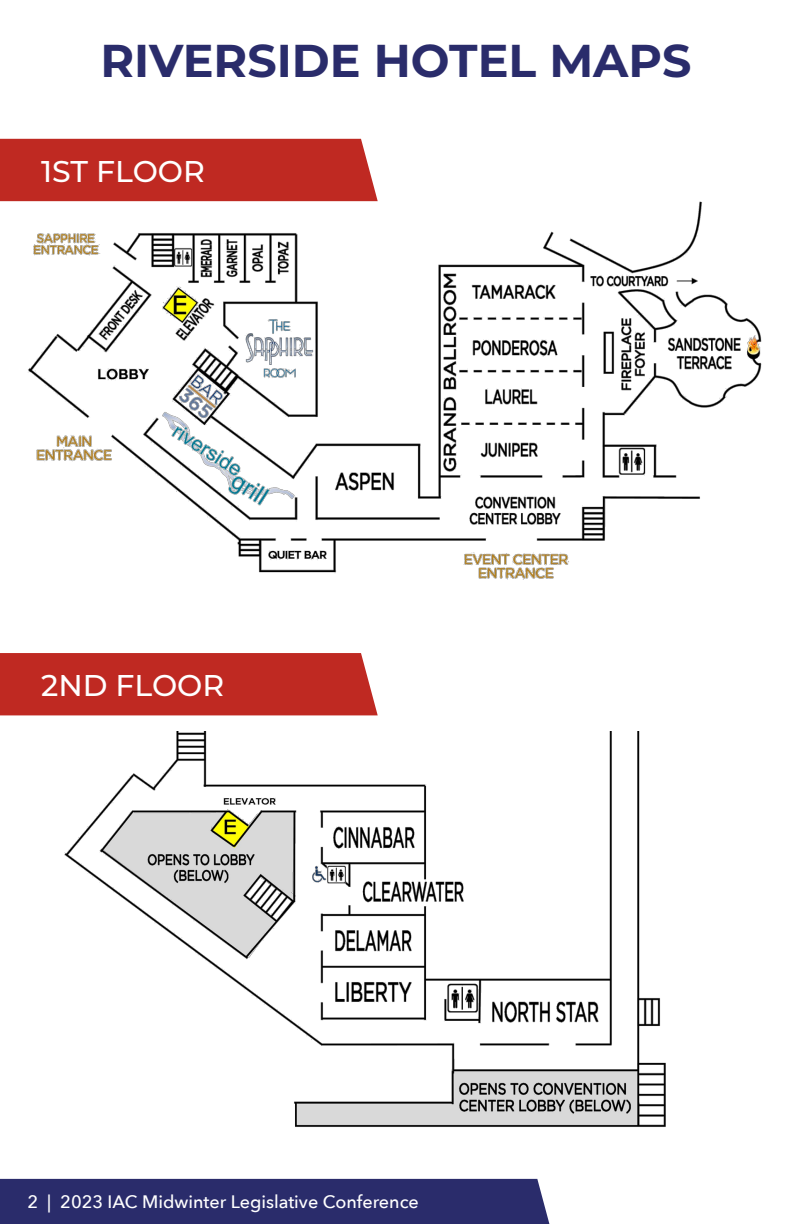
<style>
.page{position:relative;width:792px;height:1224px;background:#fff}
.page>*{position:absolute;margin:0;border:0;box-sizing:border-box;transform-origin:0 0}
.t1{font:700 46px "Montserrat";color:#2a2c6b}
.t2{font:500 30px "Montserrat";color:#fff}
.t3{font:500 18px "Avenir Next";color:#fff}
</style>
<div class="page">
<img style="left:64px;top:732px;width:602px;height:395px">
<div style="left:0;top:653px;width:378px;height:62px;background:#bf2922"></div>
<img style="left:22px;top:201px;width:740px;height:379px">
<div style="left:0;top:139px;width:378px;height:62px;background:#bf2922"></div>
<div style="left:0;top:1179px;width:549px;height:45px;background:#2a2c6b"></div>
<p class="t1" style="left:100px;top:27px;width:593px">RIVERSIDE HOTEL MAPS</p>
<p class="t2" style="left:41px;top:150px;width:165px">1ST FLOOR</p>
<p class="t2" style="left:41px;top:664px;width:185px">2ND FLOOR</p>
<p class="t3" style="left:28px;top:1187px;width:393px">2 | 2023 IAC Midwinter Legislative Conference</p>
</div>
